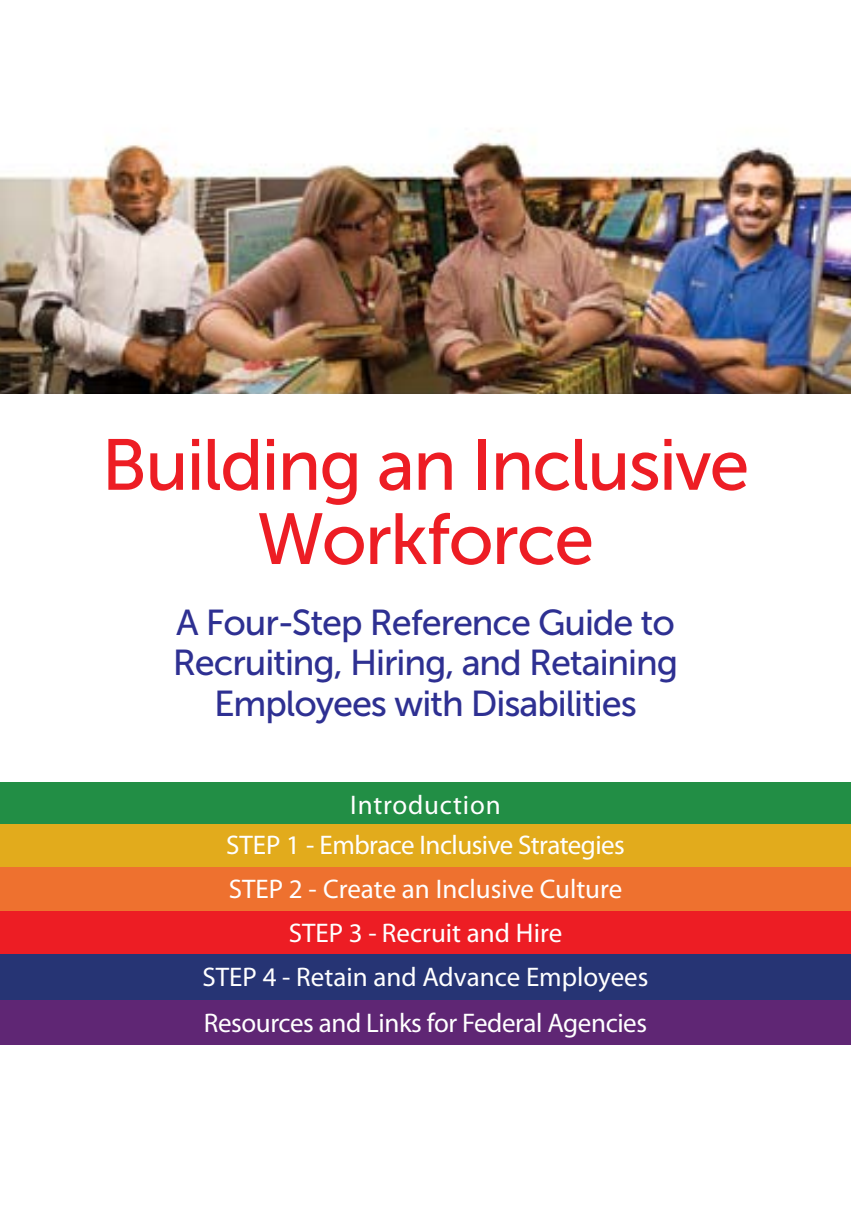
<style>
.page{position:relative;width:851px;height:1215px;background:#fff}
.page>*{position:absolute;margin:0;border:0;box-sizing:border-box;transform-origin:0 0}
.t1{font:72px/74.2px "Museo Sans 500";letter-spacing:-.025em;color:#ed1d24;text-align:center}
.t2{font:36px/40.5px "Museo Sans 500";letter-spacing:-.03em;color:#2e3092;text-align:center}
.t3{font:27px/44.6px "Myriad Pro";letter-spacing:-.005em;color:#fff;text-align:center}
</style>
<div class="page">
<img style="left:0;top:130px;width:850px;height:264px">
<div style="left:0;top:782px;width:850px;height:42px;background:#228e45"></div>
<div style="left:0;top:824px;width:850px;height:43px;background:#e2ab1c"></div>
<div style="left:0;top:867px;width:850px;height:44px;background:#ee712f"></div>
<div style="left:0;top:911px;width:850px;height:44px;background:#ed1d24"></div>
<div style="left:0;top:955px;width:850px;height:45px;background:#263474"></div>
<div style="left:0;top:1000px;width:850px;height:45px;background:#5f2674"></div>
<h1 class="t1" style="left:101px;top:428px;width:649px">Building an Inclusive<br>Workforce</h1>
<h2 class="t2" style="left:173px;top:602px;width:506px">A Four-Step Reference Guide to<br>Recruiting, Hiring, and Retaining<br>Employees with Disabilities</h2>
<p class="t3" style="left:226px;top:785px;width:400px;line-height:40.1px">Introduction<br>STEP 1 - Embrace Inclusive Strategies</p>
<p class="t3" style="left:202px;top:866px;width:447px">STEP 2 - Create an Inclusive Culture STEP 3 - Recruit and Hire<br>STEP 4 - Retain and Advance Employees Resources and Links for Federal Agencies</p>
</div>
